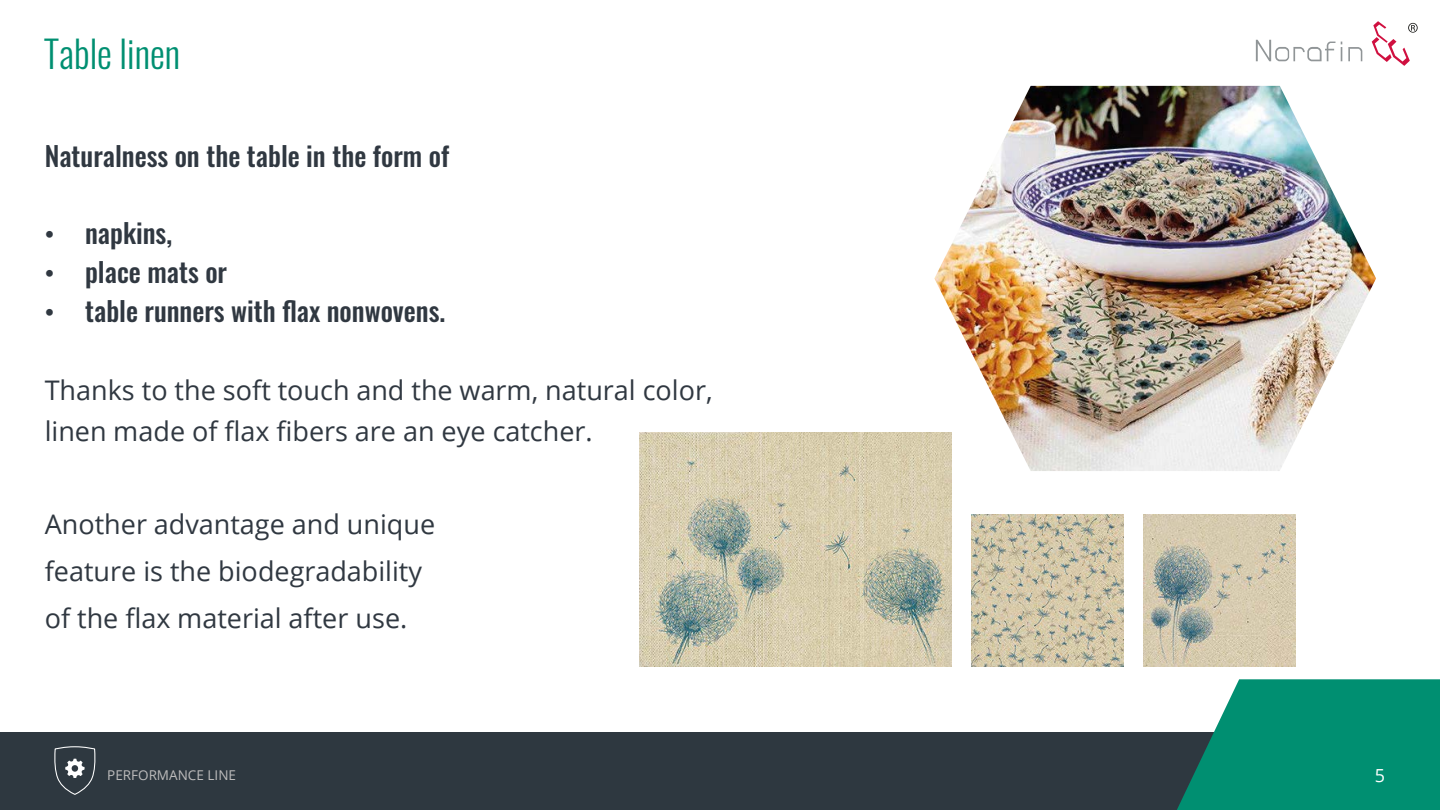
<style>
.page{position:relative;width:1440px;height:810px;background:#fff}
.page>*{position:absolute;margin:0;border:0;box-sizing:border-box;transform-origin:0 0}
.t1{font:300 37.5px "Oswald";color:#008f71}
.t2{font:27px/47px "Open Sans";color:#303841}
.t3{font:500 27px "Oswald";color:#303841}
.t4{font:18px "Open Sans";color:#fff}
.t5{font:13.5px "Open Sans";color:#bdbcbc}
.s1{font-family:"Arial";font-weight:400}
</style>
<div class="page">
<div style="left:0;top:732px;width:1440px;height:78px;background:#2e3840"></div>
<svg style="left:1256px;top:40px;width:106px;height:21px"></svg>
<svg style="left:1372px;top:21px;width:46px;height:45px"></svg>
<svg style="left:1177px;top:679px;width:263px;height:131px;background:#15947a"></svg>
<svg style="left:54px;top:746px;width:42px;height:49px"></svg>
<img style="left:934px;top:86px;width:442px;height:385px">
<img style="left:1144px;top:514px;width:152px;height:153px">
<img style="left:971px;top:514px;width:153px;height:153px">
<img style="left:639px;top:433px;width:313px;height:234px">
<h1 class="t1" style="left:44px;top:20px;width:138px">Table linen</h1>
<p class="t3" style="left:45px;top:132px;width:406px">Naturalness on the table in the form of</p>
<p class="t3" style="left:45px;top:209px;width:129px"><span class="s1">•</span> napkins,</p>
<p class="t3" style="left:45px;top:248px;width:184px"><span class="s1">•</span> place mats or</p>
<p class="t3" style="left:45px;top:287px;width:402px"><span class="s1">•</span> table runners with flax nonwovens.</p>
<p class="t2" style="left:45px;top:369px;width:670px;line-height:40.5px">Thanks to the soft touch and the warm, natural color, linen made of flax fibers are an eye catcher.</p>
<p class="t2" style="left:45px;top:501px;width:392px">Another advantage and unique feature is the biodegradability of the flax material after use.</p>
<p class="t5" style="left:107px;top:766px;width:130px">PERFORMANCE LINE</p>
<p class="t4" style="left:1375px;top:763px;width:12px">5</p>
</div>
